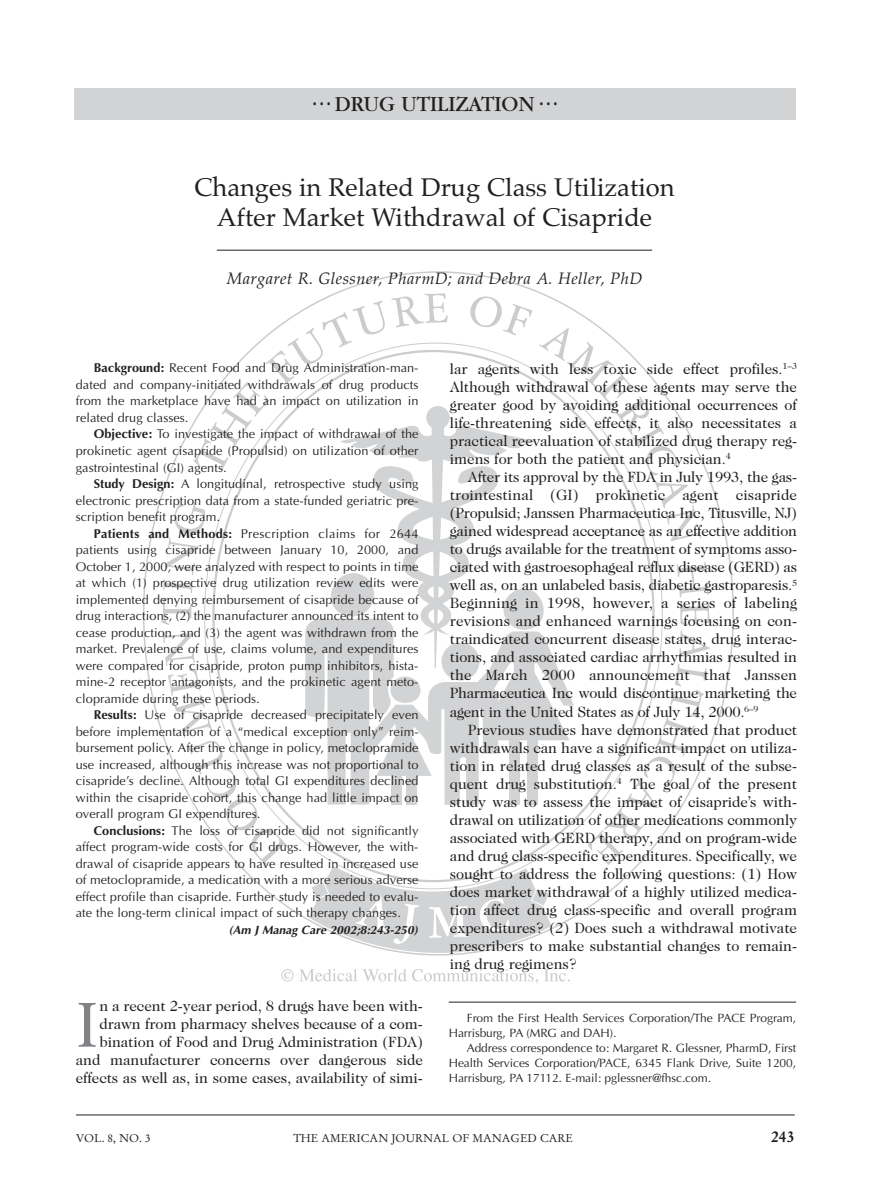
<style>
.page{position:relative;width:878px;height:1202px;background:#fff}
.page>*{position:absolute;margin:0;border:0;box-sizing:border-box;transform-origin:0 0}
.t1{font:64.2px "Caslon Two Twenty Four";color:#808285}
.t2{font:25.5px/30px "Palatino";color:#231f20;text-align:center}
.t3{font:22.5px "Garamond";color:#231f20}
.t4{font:italic 16.5px "Palatino";letter-spacing:.025em;color:#231f20}
.t5{font:700 15.75px "Stempel Garamond";color:#231f20}
.t6{font:15px/18px "Caslon Two Twenty Four";letter-spacing:-.005em;color:#231f20;text-align:justify}
.t7{font:12.75px/16.5px "Optima";letter-spacing:.005em;color:#231f20;text-align:justify}
.t8{font:12px/15px "Optima";letter-spacing:-.005em;color:#231f20}
.t9{font:italic 700 12px "Optima";color:#231f20}
.t10{font:11.25px "Stempel Garamond";color:#231f20}
.s1{font-weight:700}
</style>
<div class="page">
<svg style="left:161px;top:293px;width:549px;height:690px"></svg>
<div style="left:74px;top:88px;width:722px;height:32px;background:#d1d3d4"></div>
<hr style="left:217px;top:250px;width:435px;height:1px;background:#231f20">
<hr style="left:76px;top:1114px;width:718px;height:1px;background:#231f20">
<hr style="left:448px;top:1001px;width:348px;height:1px;background:#231f20">
<h3 class="t3" style="left:312px;top:96px;width:248px"><sup>...</sup> DRUG UTILIZATION <sup>...</sup></h3>
<h2 class="t2" style="left:194px;top:175px;width:481px">Changes in Related Drug Class Utilization<br>After Market Withdrawal of Cisapride</h2>
<p class="t4" style="left:227px;top:272px;width:417px">Margaret R. Glessner, PharmD; and Debra A. Heller, PhD</p>
<p class="t7" style="left:76px;top:361px;width:344px;text-indent:18px"><span class="s1">Background:</span> Recent Food and Drug Administration-man&shy;dated and company-initiated withdrawals of drug products from the marketplace have had an impact on utilization in related drug classes.</p>
<p class="t7" style="left:76px;top:427px;width:344px;text-indent:18px"><span class="s1">Objective:</span> To investigate the impact of withdrawal of the prokinetic agent cisapride (Propulsid) on utilization of other gastrointestinal (GI) agents.</p>
<p class="t7" style="left:76px;top:476px;width:344px;text-indent:18px"><span class="s1">Study Design:</span> A longitudinal, retrospective study using electronic prescription data from a state-funded geriatric pre&shy;scription benefit program.</p>
<p class="t7" style="left:76px;top:526px;width:344px;text-indent:18px"><span class="s1">Patients and Methods:</span> Prescription claims for 2644 patients using cisapride between January 10, 2000, and October 1, 2000, were analyzed with respect to points in time at which (1) prospective drug utilization review edits were implemented denying reimbursement of cisapride because of drug interactions, (2) the manufacturer announced its intent to cease production, and (3) the agent was withdrawn from the market. Prevalence of use, claims volume, and expenditures were compared for cisapride, proton pump inhibitors, hista&shy;mine-2 receptor antagonists, and the prokinetic agent meto&shy;clopramide during these periods.</p>
<p class="t7" style="left:76px;top:707px;width:344px;text-indent:18px"><span class="s1">Results:</span> Use of cisapride decreased precipitately even before implementation of a “medical exception only” reim&shy;bursement policy. After the change in policy, metoclopramide use increased, although this increase was not proportional to cisapride’s decline. Although total GI expenditures declined within the cisapride cohort, this change had little impact on overall program GI expenditures.</p>
<p class="t7" style="left:76px;top:823px;width:344px;text-indent:18px"><span class="s1">Conclusions:</span> The loss of cisapride did not significantly affect program-wide costs for GI drugs. However, the with&shy;drawal of cisapride appears to have resulted in increased use of metoclopramide, a medication with a more serious adverse effect profile than cisapride. Further study is needed to evalu&shy;ate the long-term clinical impact of such therapy changes.</p>
<p class="t9" style="left:229px;top:924px;width:190px">(Am J Manag Care 2002;8:243-250)</p>
<p class="t6" style="left:76px;top:997px;width:348px;text-align:right">n a recent 2-year period, 8 drugs have been with&shy;drawn from pharmacy shelves because of a com&shy;bination of Food and Drug Administration (FDA) and manufacturer concerns over dangerous side effects as well as, in some cases, availability of simi-</p>
<h1 class="t1" style="left:76px;top:999px;width:24px">I</h1>
<p class="t6" style="left:450px;top:361px;width:348px">lar agents with less toxic side effect profiles.<sup>1–3<br></sup>Although withdrawal of these agents may serve the greater good by avoiding additional occurrences of life-threatening side effects, it also necessitates a practical reevaluation of stabilized drug therapy reg&shy;imens for both the patient and physician.<sup>4</sup></p>
<p class="t6" style="left:450px;top:469px;width:348px;text-indent:18px">After its approval by the FDA in July 1993, the gas&shy;trointestinal (GI) prokinetic agent cisapride (Propulsid; Janssen Pharmaceutica Inc, Titusville, NJ) gained widespread acceptance as an effective addition to drugs available for the treatment of symptoms asso&shy;ciated with gastroesophageal reflux disease (GERD) as well as, on an unlabeled basis, diabetic gastroparesis.<sup>5<br></sup>Beginning in 1998, however, a series of labeling revisions and enhanced warnings focusing on con&shy;traindicated concurrent disease states, drug interac&shy;tions, and associated cardiac arrhythmias resulted in the March 2000 announcement that Janssen Pharmaceutica Inc would discontinue marketing the agent in the United States as of July 14, 2000.<sup>6–9</sup></p>
<p class="t6" style="left:450px;top:721px;width:348px;text-indent:18px">Previous studies have demonstrated that product withdrawals can have a significant impact on utiliza&shy;tion in related drug classes as a result of the subse&shy;quent drug substitution.<sup>4</sup> The goal of the present study was to assess the impact of cisapride’s with&shy;drawal on utilization of other medications commonly associated with GERD therapy, and on program-wide and drug class-specific expenditures. Specifically, we sought to address the following questions: (1) How does market withdrawal of a highly utilized medica&shy;tion affect drug class-specific and overall program expenditures? (2) Does such a withdrawal motivate prescribers to make substantial changes to remain&shy;ing drug regimens?</p>
<p class="t8" style="left:448px;top:1011px;width:349px;text-indent:18px">From the First Health Services Corporation/The PACE Program,<br>Harrisburg, PA (MRG and DAH).</p>
<p class="t8" style="left:448px;top:1041px;width:349px;text-align:justify;text-indent:18px">Address correspondence to: Margaret R. Glessner, PharmD, First Health Services Corporation/PACE, 6345 Flank Drive, Suite 1200, Harrisburg, PA 17112. E-mail: pglessner@fhsc.com.</p>
<p class="t10" style="left:76px;top:1133px;width:76px">VOL. 8, NO. 3</p>
<p class="t10" style="left:293px;top:1133px;width:281px">THE AMERICAN JOURNAL OF MANAGED CARE</p>
<p class="t5" style="left:771px;top:1130px;width:25px">243</p>
</div>
